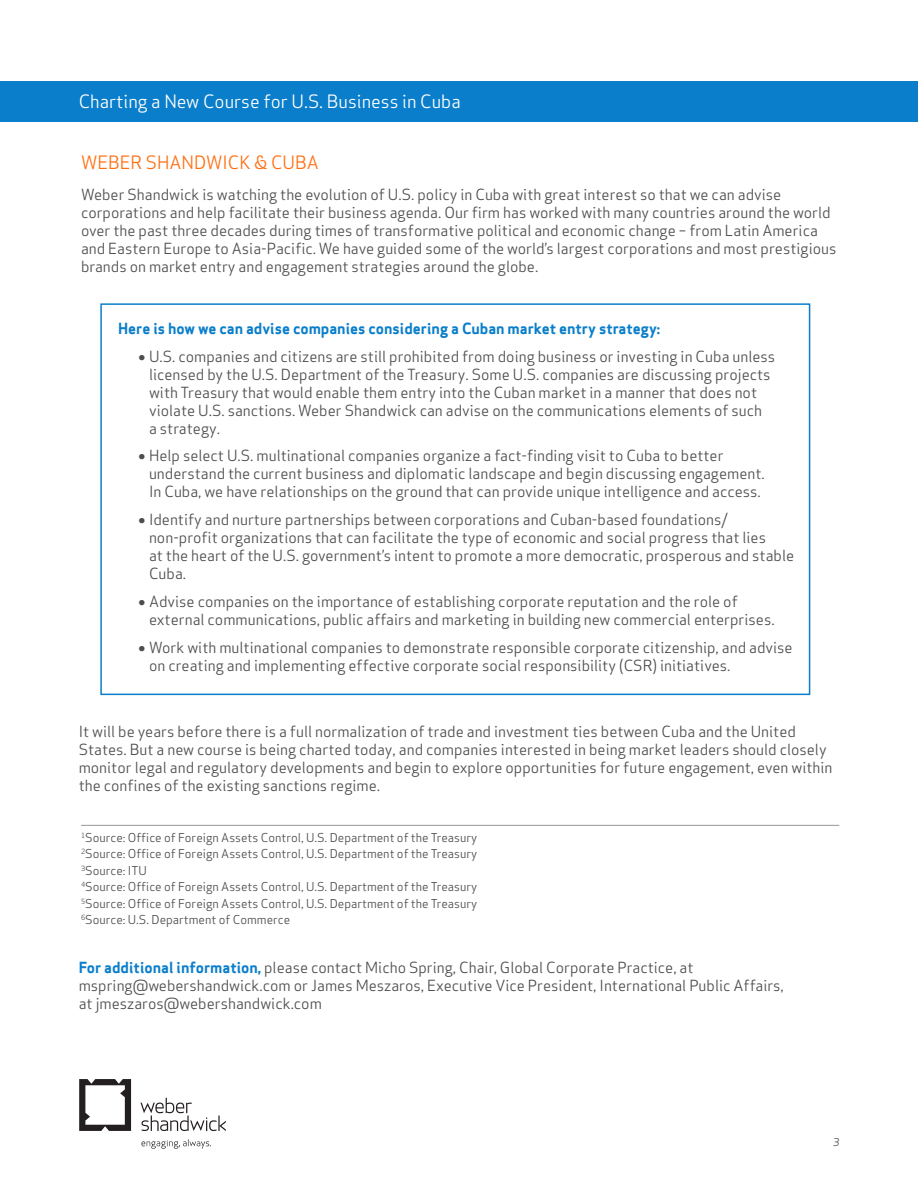
<style>
.page{position:relative;width:918px;height:1188px;background:#fff}
.page>*{position:absolute;margin:0;border:0;box-sizing:border-box;transform-origin:0 0}
.t1{font:18px "Apex Sans";color:#fff}
.t2{font:18px "Apex Sans";color:#ff6f12}
.List_Paragraph{font:15px/18px "Apex Sans";color:#4d4d4f}
.t3{font:700 15px "Apex Sans";color:#0a7eca}
.t4{font:12px "Apex Sans";color:#4d4d4f}
.t5{font:italic 10.5px "Apex Sans";color:#4d4d4f}
.s1{font-weight:700;color:#0a7eca}
</style>
<div class="page">
<div style="left:100px;top:303px;width:710px;height:392px;border:2px solid #0a7eca"></div>
<hr style="left:81px;top:825px;width:758px;height:1px;background:#949698">
<div style="left:0;top:81px;width:918px;height:41px;background:#0a7eca"></div>
<svg style="left:79px;top:1079px;width:147px;height:70px"></svg>
<p class="t1" style="left:79px;top:87px;width:384px">Charting a New Course for U.S. Business in Cuba</p>
<p class="t2" style="left:81px;top:147px;width:239px">WEBER SHANDWICK &amp; CUBA</p>
<p class="List_Paragraph" style="left:81px;top:184px;width:757px">Weber Shandwick is watching the evolution of U.S. policy in Cuba with great interest so that we can advise corporations and help facilitate their business agenda. Our firm has worked with many countries around the world over the past three decades during times of transformative political and economic change – from Latin America and Eastern Europe to Asia-Pacific. We have guided some of the world’s largest corporations and most prestigious brands on market entry and engagement strategies around the globe.</p>
<p class="t3" style="left:118px;top:319px;width:544px">Here is how we can advise companies considering a Cuban market entry strategy:</p>
<p class="List_Paragraph" style="left:149px;top:346px;width:628px;text-indent:-11px">• U.S. companies and citizens are still prohibited from doing business or investing in Cuba unless licensed by the U.S. Department of the Treasury. Some U.S. companies are discussing projects with Treasury that would enable them entry into the Cuban market in a manner that does not violate U.S. sanctions. Weber Shandwick can advise on the communications elements of such<br>a strategy.</p>
<p class="List_Paragraph" style="left:149px;top:445px;width:617px;text-indent:-11px">• Help select U.S. multinational companies organize a fact-finding visit to Cuba to better understand the current business and diplomatic landscape and begin discussing engagement.<br>In Cuba, we have relationships on the ground that can provide unique intelligence and access.</p>
<p class="List_Paragraph" style="left:149px;top:509px;width:647px;text-indent:-11px">• Identify and nurture partnerships between corporations and Cuban-based foundations/ non-profit organizations that can facilitate the type of economic and social progress that lies<br>at the heart of the U.S. government’s intent to promote a more democratic, prosperous and stable Cuba.</p>
<p class="List_Paragraph" style="left:149px;top:591px;width:627px;text-indent:-11px">• Advise companies on the importance of establishing corporate reputation and the role of external communications, public affairs and marketing in building new commercial enterprises.</p>
<p class="List_Paragraph" style="left:149px;top:637px;width:645px;text-indent:-11px">• Work with multinational companies to demonstrate responsible corporate citizenship, and advise on creating and implementing effective corporate social responsibility (CSR) initiatives.</p>
<p class="List_Paragraph" style="left:79px;top:721px;width:755px">It will be years before there is a full normalization of trade and investment ties between Cuba and the United States. But a new course is being charted today, and companies interested in being market leaders should closely monitor legal and regulatory developments and begin to explore opportunities for future engagement, even within the confines of the existing sanctions regime.</p>
<p class="t4" style="left:81px;top:828px;width:398px"><sup>1</sup>Source: Office of Foreign Assets Control, U.S. Department of the Treasury</p>
<p class="t4" style="left:81px;top:844px;width:398px"><sup>2</sup>Source: Office of Foreign Assets Control, U.S. Department of the Treasury</p>
<p class="t4" style="left:81px;top:861px;width:67px"><sup>3</sup>Source: ITU</p>
<p class="t4" style="left:81px;top:877px;width:398px"><sup>4</sup>Source: Office of Foreign Assets Control, U.S. Department of the Treasury</p>
<p class="t4" style="left:81px;top:894px;width:398px"><sup>5</sup>Source: Office of Foreign Assets Control, U.S. Department of the Treasury</p>
<p class="t4" style="left:81px;top:910px;width:211px"><sup>6</sup>Source: U.S. Department of Commerce</p>
<p class="List_Paragraph" style="left:79px;top:957px;width:707px"><span class="s1">For additional information,</span> please contact Micho Spring, Chair, Global Corporate Practice, at mspring@webershandwick.com or James Meszaros, Executive Vice President, International Public Affairs, at jmeszaros@webershandwick.com</p>
<p class="t5" style="left:833px;top:1133px;width:8px">3</p>
</div>
